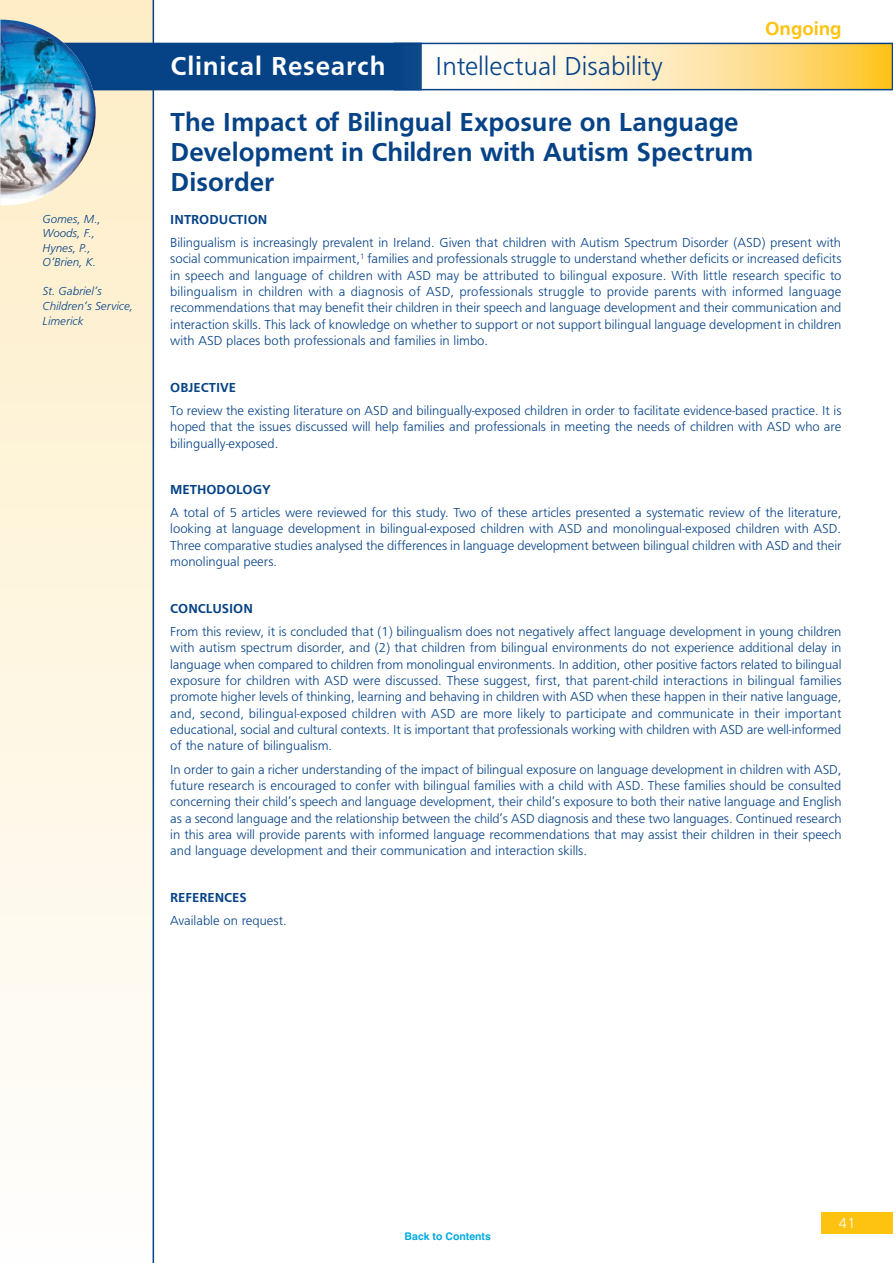
<style>
.page{position:relative;width:893px;height:1263px;background:#fff}
.page>*{position:absolute;margin:0;border:0;box-sizing:border-box;transform-origin:0 0}
.t1{font:27px/30px "Frugal Sans Bold DTC";color:#054286}
.t2{font:27px "Frugal Sans Light DTC";color:#054286}
.t3{font:27px "Frugal Sans Bold DTC";letter-spacing:.03em;color:#fff}
.t4{font:19.5px "Frugal Sans Bold DTC";color:#fec210}
.t5{font:15px "Frugal Sans Light DTC";color:#fff}
.t6{font:13.5px/16.4px "Frugal Sans Light DTC";color:#054286;text-align:justify}
.t7{font:13.5px "Frugal Sans Bold DTC";color:#054286}
.t8{font:12px/14.5px "Frugal Sans Light Italic DTC";color:#054286}
.t9{font:700 10.5px "Helvetica";color:#00aae2}
</style>
<div class="page">
<div style="left:0;top:0;width:153px;height:1263px;background:linear-gradient(to bottom,#fdecc5,#fffffd)"></div>
<div style="left:35px;top:44px;width:385px;height:45px;background:#054286"></div>
<div style="left:34px;top:43px;width:388px;height:47px;border:2px solid #054286"></div>
<div style="left:822px;top:1212px;width:71px;height:21px;background:#fec210"></div>
<svg style="left:418px;top:46px;width:472px;height:41px"></svg>
<div style="left:394px;top:43px;width:499px;height:47px;border:2px solid #054286"></div>
<hr style="left:153px;top:0;width:1px;height:1263px;background:#054286">
<img style="left:0;top:20px;width:96px;height:185px">
<p class="t8" style="left:43px;top:211px;width:60px">Gomes, M.,<br>Woods, F.,<br>Hynes, P.,<br>O’Brien, K.</p>
<p class="t8" style="left:43px;top:284px;width:92px">St. Gabriel’s<br>Children’s Service,<br>Limerick</p>
<h1 class="t3" style="left:171px;top:50px;width:216px">Clinical Research</h1>
<h1 class="t2" style="left:436px;top:50px;width:229px">Intellectual Disability</h1>
<h1 class="t1" style="left:171px;top:107px;width:584px">The Impact of Bilingual Exposure on Language<br>Development in Children with Autism Spectrum<br>Disorder</h1>
<h2 class="t4" style="left:765px;top:16px;width:78px">Ongoing</h2>
<p class="t7" style="left:170px;top:211px;width:99px">INTRODUCTION</p>
<p class="t6" style="left:170px;top:234px;width:673px">Bilingualism is increasingly prevalent in Ireland. Given that children with Autism Spectrum Disorder (ASD) present with social communication impairment,<sup>1</sup> families and professionals struggle to understand whether deficits or increased deficits in speech and language of children with ASD may be attributed to bilingual exposure. With little research specific to bilingualism in children with a diagnosis of ASD, professionals struggle to provide parents with informed language recommendations that may benefit their children in their speech and language development and their communication and interaction skills. This lack of knowledge on whether to support or not support bilingual language development in children with ASD places both professionals and families in limbo.</p>
<p class="t7" style="left:170px;top:379px;width:67px">OBJECTIVE</p>
<p class="t6" style="left:170px;top:402px;width:673px">To review the existing literature on ASD and bilingually-exposed children in order to facilitate evidence-based practice. It is hoped that the issues discussed will help families and professionals in meeting the needs of children with ASD who are bilingually-exposed.</p>
<p class="t7" style="left:170px;top:481px;width:102px">METHODOLOGY</p>
<p class="t6" style="left:170px;top:504px;width:673px">A total of 5 articles were reviewed for this study. Two of these articles presented a systematic review of the literature, looking at language development in bilingual-exposed children with ASD and monolingual-exposed children with ASD.<br>Three comparative studies analysed the differences in language development between bilingual children with ASD and their monolingual peers.</p>
<p class="t7" style="left:170px;top:600px;width:84px">CONCLUSION</p>
<p class="t6" style="left:170px;top:623px;width:673px">From this review, it is concluded that (1) bilingualism does not negatively affect language development in young children with autism spectrum disorder, and (2) that children from bilingual environments do not experience additional delay in language when compared to children from monolingual environments. In addition, other positive factors related to bilingual exposure for children with ASD were discussed. These suggest, first, that parent-child interactions in bilingual families promote higher levels of thinking, learning and behaving in children with ASD when these happen in their native language, and, second, bilingual-exposed children with ASD are more likely to participate and communicate in their important educational, social and cultural contexts. It is important that professionals working with children with ASD are well-informed of the nature of bilingualism.</p>
<p class="t6" style="left:170px;top:761px;width:673px">In order to gain a richer understanding of the impact of bilingual exposure on language development in children with ASD, future research is encouraged to confer with bilingual families with a child with ASD. These families should be consulted concerning their child’s speech and language development, their child’s exposure to both their native language and English as a second language and the relationship between the child’s ASD diagnosis and these two languages. Continued research in this area will provide parents with informed language recommendations that may assist their children in their speech and language development and their communication and interaction skills.</p>
<p class="t7" style="left:170px;top:889px;width:78px">REFERENCES</p>
<p class="t6" style="left:170px;top:912px;width:118px">Available on request.</p>
<p class="t9" style="left:405px;top:1230px;width:88px">Back to Contents</p>
<p class="t5" style="left:839px;top:1213px;width:18px">41</p>
</div>
